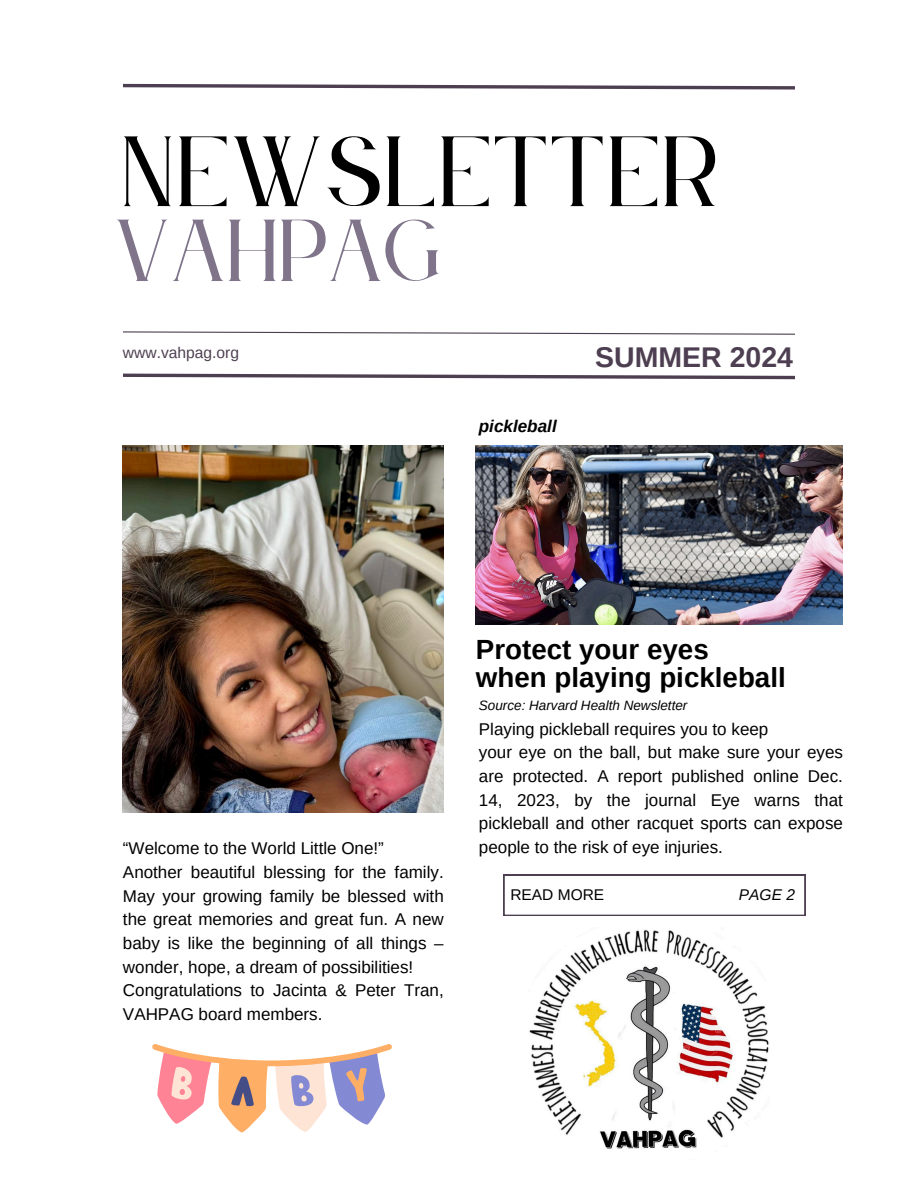
<style>
.page{position:relative;width:918px;height:1188px;background:#fff}
.page>*{position:absolute;margin:0;border:0;box-sizing:border-box;transform-origin:0 0}
.t1{font:87.45px "Le Jour Serif";letter-spacing:.02em;color:#000}
.t2{font:77.1px "Le Jour Serif";color:#80748b}
.t3{font:700 28.5px "Arimo";color:#4d3f51}
.t4{font:700 27.75px/27.5px "Arimo";color:#000}
.t5{font:italic 700 17.1px "Arimo";color:#000}
.t6{font:16.95px/23.7px "Arimo";color:#000;text-align:justify}
.t7{font:15.6px "Arimo";color:#4d3f51}
.t8{font:15.45px "Arimo";color:#000}
.t9{font:italic 15.45px "Arimo";color:#000}
.t10{font:italic 13.5px "Arimo";color:#000}
</style>
<div class="page">
<svg style="left:123px;top:331px;width:672px;height:4px"></svg>
<svg style="left:123px;top:373px;width:672px;height:7px"></svg>
<svg style="left:123px;top:83px;width:672px;height:7px"></svg>
<img style="left:123px;top:446px;width:321px;height:367px">
<svg style="left:504px;top:875px;width:301px;height:40px"></svg>
<img style="left:529px;top:930px;width:240px;height:219px">
<svg style="left:152px;top:1044px;width:240px;height:89px"></svg>
<img style="left:476px;top:446px;width:367px;height:179px">
<h3 class="t1" style="left:123px;top:125px;width:598px">NEWSLETTER</h3>
<p class="t2" style="left:116px;top:209px;width:328px">VAHPAG</p>
<p class="t7" style="left:123px;top:344px;width:118px">www.vahpag.org</p>
<p class="t5" style="left:479px;top:417px;width:79px">pickleball</p>
<p class="t3" style="left:595px;top:342px;width:199px">SUMMER 2024</p>
<p class="t4" style="left:476px;top:636px;width:311px">Protect your eyes when playing pickleball</p>
<h5 class="t10" style="left:479px;top:698px;width:210px">Source: Harvard Health Newsletter</h5>
<h6 class="t6" style="left:479px;top:717px;width:291px">Playing pickleball requires you to keep</h6>
<p class="t6" style="left:479px;top:741px;width:366px">your eye on the ball, but make sure your eyes are protected. A report published online Dec.<br>14, 2023, by the journal Eye warns that pickleball and other racquet sports can expose</p>
<h4 class="t6" style="left:123px;top:837px;width:262px">“Welcome to the World Little One!”</h4>
<p class="t6" style="left:479px;top:835px;width:246px">people to the risk of eye injuries.</p>
<p class="t6" style="left:123px;top:860px;width:322px">Another beautiful blessing for the family.<br>May your growing family be blessed with the great memories and great fun. A new baby is like the beginning of all things – wonder, hope, a dream of possibilities!</p>
<p class="t6" style="left:123px;top:978px;width:322px">Congratulations to Jacinta &amp; Peter Tran,<br>VAHPAG board members.</p>
<p class="t8" style="left:510px;top:886px;width:95px">READ MORE</p>
<h5 class="t9" style="left:739px;top:886px;width:58px">PAGE 2</h5>
</div>
